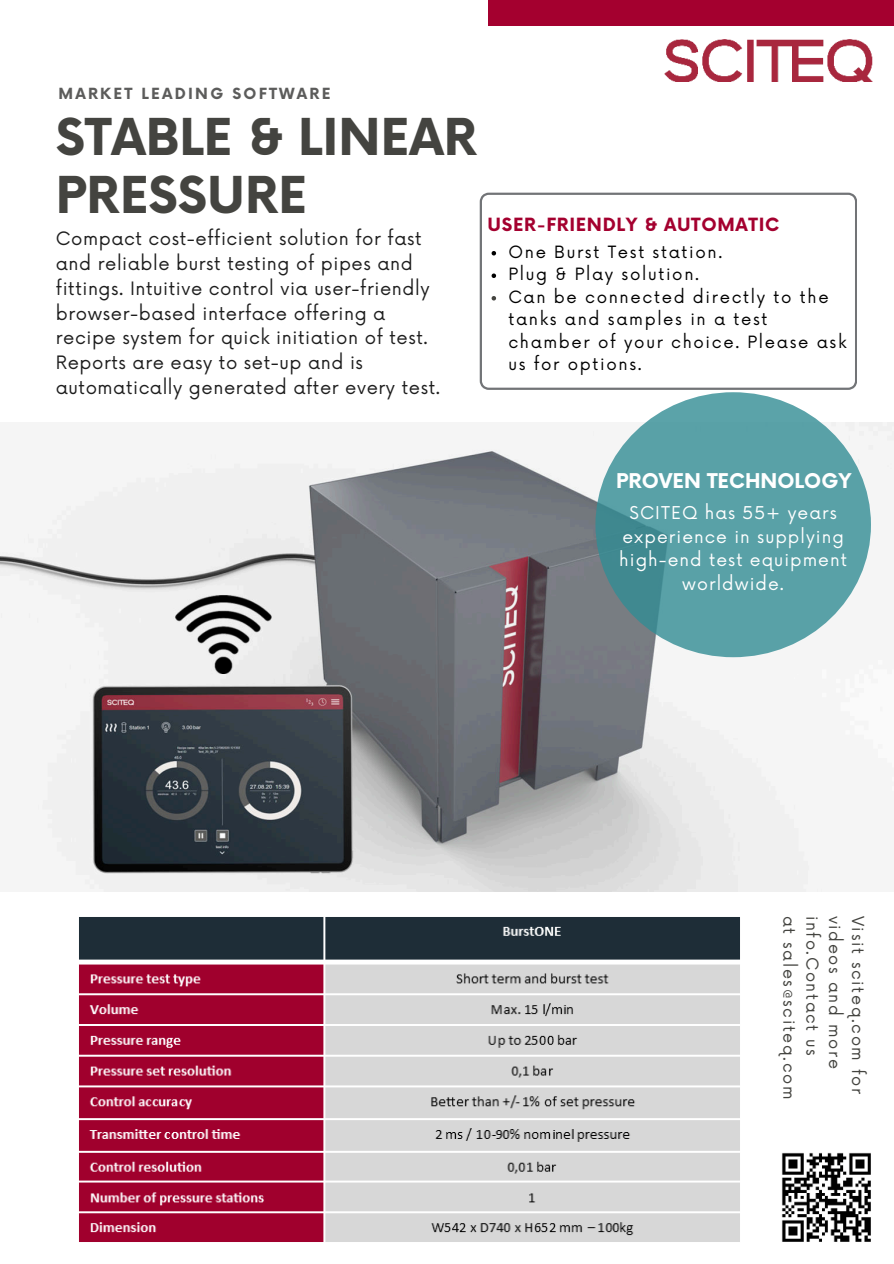
<style>
.page{position:relative;width:894px;height:1264px;background:#fff}
.page>*{position:absolute;margin:0;border:0;box-sizing:border-box;transform-origin:0 0}
.t1{font:700 49.5px/58.5px "Now";color:#444440}
.t2{font:700 19.8px "Now";color:#fff}
.t3{font:18px/24.8px "Now";letter-spacing:.03em;color:#1e1e1e}
.t4{font:700 17.7px "Now";letter-spacing:.04em;color:#a4002f}
.t5{font:17.25px/23.5px "Now";letter-spacing:.06em;color:#fff;text-align:center}
.t6{font:16.5px/22.5px "Now";letter-spacing:.1em;color:#000}
.t7{font:16.05px "Now";letter-spacing:.1em;color:#444440}
.t8{font:700 15px "Now";letter-spacing:.15em;color:#5c5c5b}
</style>
<div class="page">
<div style="left:488px;top:0;width:405px;height:26px;background:#a4002f"></div>
<img style="left:664px;top:39px;width:208px;height:43px">
<img style="left:0;top:422px;width:893px;height:469px">
<svg style="left:479px;top:193px;width:377px;height:196px"></svg>
<svg style="left:595px;top:392px;width:275px;height:265px;background:#569ea4"></svg>
<img style="left:781px;top:1152px;width:90px;height:90px">
<img style="left:79px;top:917px;width:661px;height:325px">
<svg style="left:491px;top:251px;width:5px;height:4px"></svg>
<svg style="left:491px;top:273px;width:5px;height:5px"></svg>
<svg style="left:491px;top:296px;width:5px;height:4px"></svg>
<p class="t8" style="left:58px;top:82px;width:273px">MARKET LEADING SOFTWARE</p>
<h1 class="t1" style="left:56px;top:106px;width:422px">STABLE &amp; LINEAR<br>PRESSURE</h1>
<p class="t3" style="left:56px;top:225px;width:385px">Compact cost-efficient solution for fast and reliable burst testing of pipes and fittings. Intuitive control via user-friendly browser-based interface offering a recipe system for quick initiation of test.<br>Reports are easy to set-up and is automatically generated after every test.</p>
<p class="t4" style="left:487px;top:212px;width:293px">USER-FRIENDLY &amp; AUTOMATIC</p>
<p class="t6" style="left:508px;top:239px;width:339px">One Burst Test station.<br>Plug &amp; Play solution.<br>Can be connected directly to the tanks and samples in a test chamber of your choice. Please ask us for options.</p>
<p class="t2" style="left:616px;top:466px;width:237px">PROVEN TECHNOLOGY</p>
<p class="t5" style="left:619px;top:500px;width:229px">SCITEQ has 55+ years experience in supplying high-end test equipment worldwide.</p>
<p class="t7" style="left:802px;top:915px;width:185px;rotate:90deg">at sales@sciteq.com</p>
<p class="t7" style="left:825px;top:915px;width:142px;rotate:90deg">info.Contact us</p>
<p class="t7" style="left:847px;top:915px;width:154px;rotate:90deg">videos and more</p>
<p class="t7" style="left:870px;top:915px;width:180px;rotate:90deg">Visit sciteq.com for</p>
</div>
